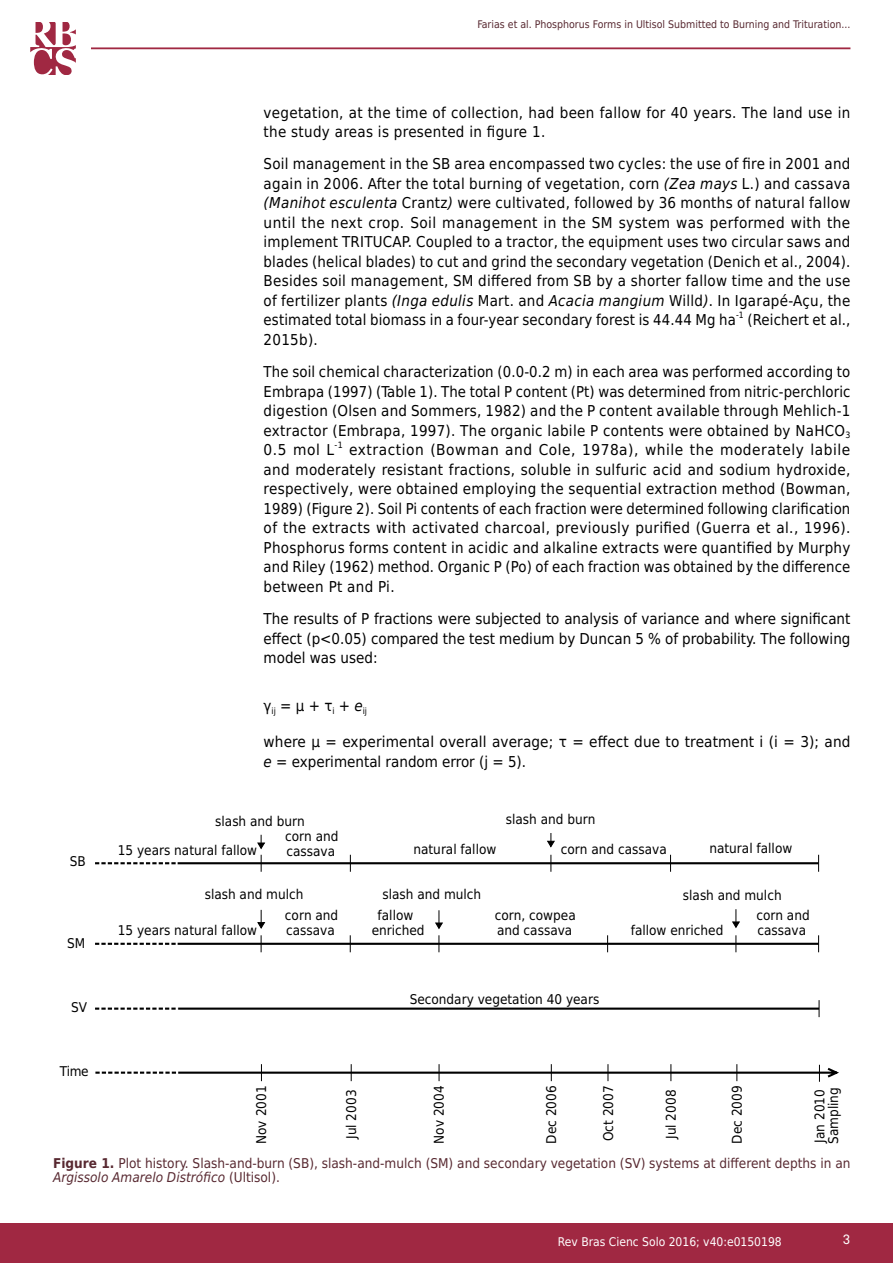
<style>
.page{position:relative;width:893px;height:1263px;background:#fff}
.page>*{position:absolute;margin:0;border:0;box-sizing:border-box;transform-origin:0 0}
.t1{font:15px/19.5px "DejaVu Sans Condensed";letter-spacing:.01em;color:#000;text-align:justify}
.t2{font:13.5px/14.9px "DejaVu Sans Condensed";color:#000}
.t3{font:13.5px/14.2px "DejaVu Sans Condensed";color:#582931}
.t4{font:13.5px "Akkurat Pro";color:#fff}
.t5{font:12px "DejaVu Sans Condensed";color:#fff}
.t6{font:10.5px "DejaVu Sans Condensed";color:#582931}
.t7{font:8.7px "DejaVu Sans Condensed";color:#000}
.s1{font-style:italic}
.s2{font-weight:700}
</style>
<div class="page">
<div style="left:0;top:1223px;width:893px;height:40px;background:#a02842"></div>
<hr style="left:91px;top:47px;width:759px;height:2px;background:#a02842">
<svg style="left:30px;top:22px;width:46px;height:52px"></svg>
<svg style="left:177px;top:861px;width:662px;height:218px"></svg>
<svg style="left:819px;top:1065px;width:1px;height:17px"></svg>
<svg style="left:818px;top:935px;width:1px;height:17px"></svg>
<svg style="left:819px;top:1000px;width:1px;height:17px"></svg>
<svg style="left:818px;top:855px;width:1px;height:17px"></svg>
<svg style="left:439px;top:1064px;width:1px;height:17px"></svg>
<svg style="left:350px;top:855px;width:1px;height:17px"></svg>
<svg style="left:670px;top:855px;width:1px;height:17px"></svg>
<svg style="left:607px;top:935px;width:1px;height:17px"></svg>
<svg style="left:551px;top:1064px;width:1px;height:17px"></svg>
<svg style="left:736px;top:1064px;width:1px;height:17px"></svg>
<svg style="left:608px;top:1064px;width:1px;height:17px"></svg>
<svg style="left:670px;top:1064px;width:1px;height:17px"></svg>
<svg style="left:550px;top:855px;width:1px;height:17px"></svg>
<svg style="left:735px;top:935px;width:1px;height:17px"></svg>
<svg style="left:350px;top:935px;width:1px;height:17px"></svg>
<svg style="left:351px;top:1064px;width:1px;height:17px"></svg>
<svg style="left:261px;top:1064px;width:1px;height:17px"></svg>
<svg style="left:257px;top:835px;width:9px;height:37px"></svg>
<svg style="left:547px;top:833px;width:8px;height:15px"></svg>
<svg style="left:257px;top:910px;width:9px;height:42px"></svg>
<svg style="left:435px;top:910px;width:9px;height:42px"></svg>
<svg style="left:732px;top:909px;width:9px;height:20px"></svg>
<svg style="left:95px;top:862px;width:83px;height:2px"></svg>
<svg style="left:95px;top:943px;width:83px;height:2px"></svg>
<svg style="left:95px;top:1007px;width:83px;height:3px"></svg>
<svg style="left:95px;top:1071px;width:83px;height:3px"></svg>
<p class="t6" style="left:477px;top:16px;width:375px">Farias et al. Phosphorus Forms in Ultisol Submitted to Burning and Trituration...</p>
<p class="t1" style="left:264px;top:102px;width:588px">vegetation, at the time of collection, had been fallow for 40 years. The land use in the study areas is presented in figure 1.</p>
<p class="t1" style="left:264px;top:154px;width:588px">Soil management in the SB area encompassed two cycles: the use of fire in 2001 and again in 2006. After the total burning of vegetation, corn <span class="s1">(Zea mays</span> L.) and cassava <span class="s1">(Manihot esculenta</span> Crantz<span class="s1">)</span> were cultivated, followed by 36 months of natural fallow until the next crop. Soil management in the SM system was performed with the implement TRITUCAP. Coupled to a tractor, the equipment uses two circular saws and blades (helical blades) to cut and grind the secondary vegetation (Denich et al., 2004).<br>Besides soil management, SM differed from SB by a shorter fallow time and the use of fertilizer plants <span class="s1">(Inga edulis</span> Mart. and <span class="s1">Acacia mangium</span> Willd<span class="s1">)</span>. In Igarapé-Açu, the estimated total biomass in a four-year secondary forest is 44.44 Mg ha</p>
<p class="t7" style="left:736px;top:308px;width:9px">-1</p>
<p class="t1" style="left:747px;top:310px;width:105px">(Reichert et al.,</p>
<p class="t1" style="left:264px;top:323px;width:588px;line-height:32.2px">2015b).<br>The soil chemical characterization (0.0-0.2 m) in each area was performed according to</p>
<p class="t1" style="left:264px;top:381px;width:588px">Embrapa (1997) (Table 1). The total P content (Pt) was determined from nitric-perchloric digestion (Olsen and Sommers, 1982) and the P content available through Mehlich-1 extractor (Embrapa, 1997). The organic labile P contents were obtained by NaHCO<sub>3<br></sub>0.5 mol L</p>
<p class="t7" style="left:335px;top:438px;width:10px">-1</p>
<p class="t1" style="left:264px;top:440px;width:588px;text-indent:85px">extraction (Bowman and Cole, 1978a), while the moderately labile and moderately resistant fractions, soluble in sulfuric acid and sodium hydroxide, respectively, were obtained employing the sequential extraction method (Bowman, 1989) (Figure 2). Soil Pi contents of each fraction were determined following clarification of the extracts with activated charcoal, previously purified (Guerra et al., 1996).<br>Phosphorus forms content in acidic and alkaline extracts were quantified by Murphy and Riley (1962) method. Organic P (Po) of each fraction was obtained by the difference between Pt and Pi.</p>
<p class="t1" style="left:264px;top:609px;width:588px">The results of P fractions were subjected to analysis of variance and where significant effect (p&lt;0.05) compared the test medium by Duncan 5 % of probability. The following model was used:</p>
<p class="t1" style="left:264px;top:695px;width:105px">γ<sub>ij</sub> = µ + τ<sub>i</sub> + <span class="s1">e</span><sub>ij</sub></p>
<p class="t1" style="left:264px;top:732px;width:588px">where μ = experimental overall average; τ = effect due to treatment i (i = 3); and <span class="s1">e</span> = experimental random error (j = 5).</p>
<p class="t2" style="left:70px;top:853px;width:18px">SB</p>
<p class="t2" style="left:67px;top:936px;width:20px">SM</p>
<p class="t2" style="left:71px;top:999px;width:17px">SV</p>
<p class="t2" style="left:60px;top:1063px;width:30px">Time</p>
<p class="t2" style="left:215px;top:814px;width:91px">slash and burn</p>
<p class="t2" style="left:506px;top:811px;width:91px">slash and burn</p>
<p class="t2" style="left:285px;top:828px;width:55px">corn and cassava</p>
<p class="t2" style="left:118px;top:842px;width:141px">15 years natural fallow</p>
<p class="t2" style="left:413px;top:842px;width:84px">natural fallow</p>
<p class="t2" style="left:561px;top:842px;width:107px">corn and cassava</p>
<p class="t2" style="left:709px;top:841px;width:84px">natural fallow</p>
<p class="t2" style="left:205px;top:887px;width:100px">slash and mulch</p>
<p class="t2" style="left:382px;top:886px;width:100px">slash and mulch</p>
<p class="t2" style="left:683px;top:887px;width:100px">slash and mulch</p>
<p class="t2" style="left:118px;top:922px;width:141px">15 years natural fallow</p>
<p class="t2" style="left:285px;top:907px;width:55px">corn and cassava</p>
<p class="t2" style="left:372px;top:907px;width:54px;text-align:center">fallow enriched</p>
<p class="t2" style="left:495px;top:907px;width:82px">corn, cowpea and cassava</p>
<p class="t2" style="left:410px;top:991px;width:191px">Secondary vegetation 40 years</p>
<p class="t2" style="left:631px;top:922px;width:94px">fallow enriched</p>
<p class="t2" style="left:756px;top:907px;width:55px">corn and cassava</p>
<p class="t2" style="left:254px;top:1144px;width:60px;rotate:-90deg">Nov 2001</p>
<p class="t2" style="left:344px;top:1139px;width:51px;rotate:-90deg">Jul 2003</p>
<p class="t2" style="left:431px;top:1144px;width:60px;rotate:-90deg">Nov 2004</p>
<p class="t2" style="left:544px;top:1143px;width:60px;rotate:-90deg">Dec 2006</p>
<p class="t2" style="left:729px;top:1143px;width:60px;rotate:-90deg">Dec 2009</p>
<p class="t2" style="left:812px;top:1144px;width:58px;line-height:13.8px;rotate:-90deg">Jan 2010<br>Sampling</p>
<p class="t2" style="left:600px;top:1141px;width:57px;rotate:-90deg">Oct 2007</p>
<p class="t2" style="left:663px;top:1139px;width:51px;rotate:-90deg">Jul 2008</p>
<p class="t3" style="left:53px;top:1155px;width:799px"><span class="s2">Figure 1.</span> Plot history. Slash-and-burn (SB), slash-and-mulch (SM) and secondary vegetation (SV) systems at different depths in an<br><span class="s1">Argissolo Amarelo Distrófico</span> (Ultisol).</p>
<p class="t5" style="left:558px;top:1231px;width:225px">Rev Bras Cienc Solo 2016; v40:e0150198</p>
<p class="t4" style="left:843px;top:1231px;width:9px">3</p>
</div>
